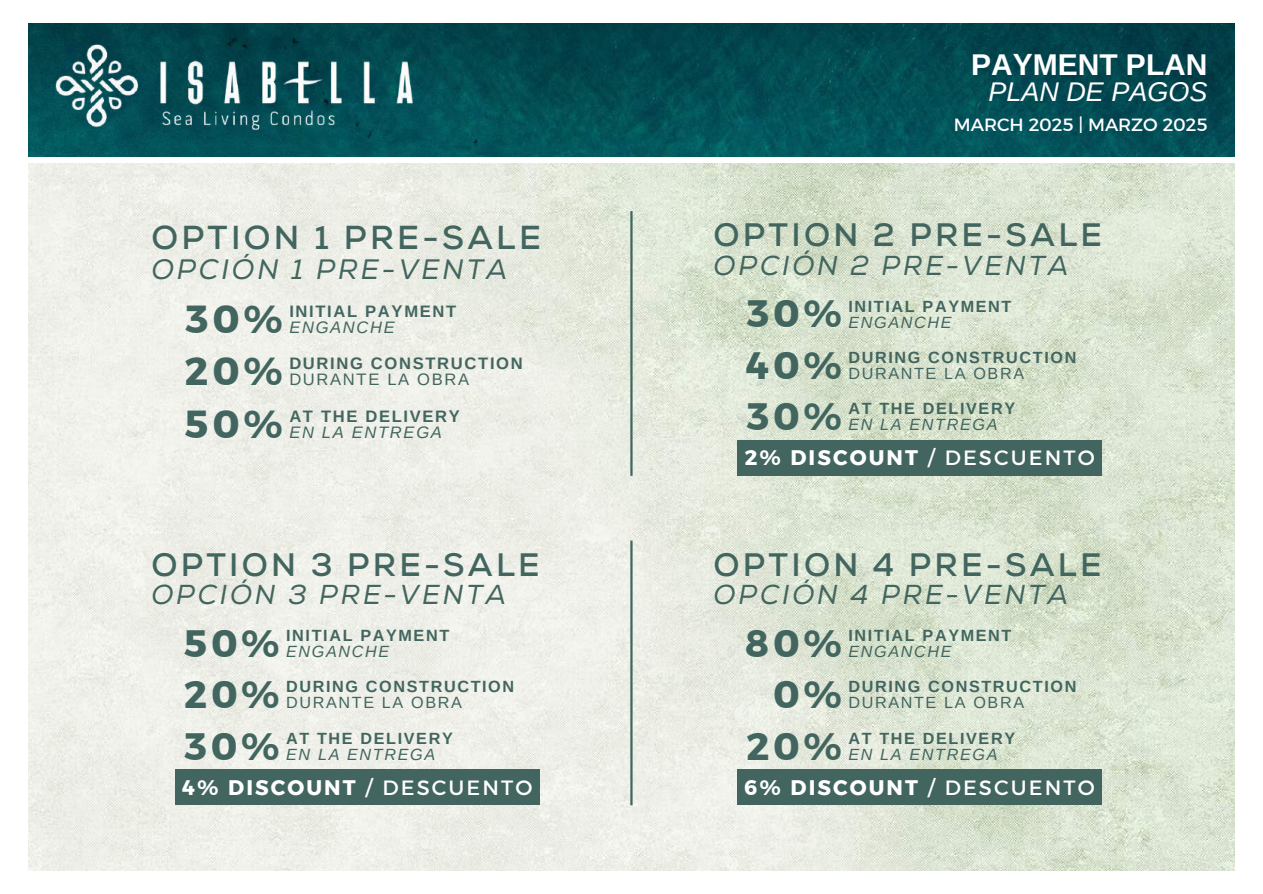
<style>
.page{position:relative;width:1263px;height:894px;background:#fff}
.page>*{position:absolute;margin:0;border:0;box-sizing:border-box;transform-origin:0 0}
.t1{font:39px "Kief Montaser Bold";color:#42665f}
.t2{font:38.1px "Kief Montaser Bold";letter-spacing:.1em;color:#42665f}
.t3{font:700 33.15px "Nexa";letter-spacing:.1em;color:#42665f}
.t4{font:700 32.4px "Nexa";letter-spacing:.1em;color:#42665f}
.t5{font:700 30px "Arimo";color:#fff}
.t6{font:italic 28.05px "Nexa";letter-spacing:.1em;color:#42665f}
.t7{font:italic 27.3px "Nexa";letter-spacing:.1em;color:#42665f}
.t8{font:italic 27px "Arimo";color:#fff}
.t9{font:21px "Kief Montaser Bold";letter-spacing:.1em;color:#fff}
.t10{font:18px "Kief Montaser Regular";color:#fff}
.t11{font:700 16.65px "Arimo";letter-spacing:.1em;color:#42665f}
.t12{font:italic 16.65px "Arimo";letter-spacing:.1em;color:#42665f}
.t13{font:16.65px "Arimo";letter-spacing:.1em;color:#42665f}
.t14{font:700 16.2px "Arimo";letter-spacing:.1em;color:#42665f}
.t15{font:italic 16.2px "Arimo";letter-spacing:.1em;color:#42665f}
.t16{font:16.2px "Arimo";letter-spacing:.1em;color:#42665f}
.s1{font-family:"Kief Montaser Regular"}
</style>
<div class="page">
<img style="left:28px;top:23px;width:1206px;height:133px">
<img style="left:28px;top:29px;width:421px;height:121px">
<img style="left:28px;top:163px;width:1206px;height:707px">
<div style="left:737px;top:440px;width:365px;height:35px;background:#42665f"></div>
<hr style="left:630px;top:211px;width:3px;height:264px;background:#42665f">
<hr style="left:630px;top:540px;width:3px;height:265px;background:#42665f">
<div style="left:175px;top:769px;width:364px;height:36px;background:#42665f"></div>
<div style="left:737px;top:769px;width:365px;height:36px;background:#42665f"></div>
<h3 class="t3" style="left:151px;top:218px;width:391px">OPTION 1 PRE-SALE</h3>
<h3 class="t6" style="left:151px;top:252px;width:358px">OPCIÓN 1 PRE-VENTA</h3>
<p class="t11" style="left:289px;top:301px;width:168px">INITIAL PAYMENT</p>
<h1 class="t1" style="left:185px;top:295px;width:99px">30%</h1>
<p class="t12" style="left:289px;top:317px;width:107px">ENGANCHE</p>
<p class="t11" style="left:289px;top:354px;width:235px">DURING CONSTRUCTION</p>
<h1 class="t1" style="left:185px;top:347px;width:99px">20%</h1>
<p class="t13" style="left:289px;top:370px;width:181px">DURANTE LA OBRA</p>
<p class="t11" style="left:289px;top:406px;width:172px">AT THE DELIVERY</p>
<h1 class="t1" style="left:184px;top:400px;width:100px">50%</h1>
<p class="t12" style="left:289px;top:422px;width:154px">EN LA ENTREGA</p>
<h3 class="t4" style="left:151px;top:545px;width:390px">OPTION 3 PRE-SALE</h3>
<h3 class="t7" style="left:151px;top:578px;width:356px">OPCIÓN 3 PRE-VENTA</h3>
<p class="t14" style="left:286px;top:626px;width:165px">INITIAL PAYMENT</p>
<h2 class="t2" style="left:183px;top:620px;width:97px">50%</h2>
<p class="t15" style="left:286px;top:642px;width:105px">ENGANCHE</p>
<p class="t14" style="left:286px;top:677px;width:230px">DURING CONSTRUCTION</p>
<h2 class="t2" style="left:184px;top:671px;width:97px">20%</h2>
<p class="t16" style="left:286px;top:693px;width:177px">DURANTE LA OBRA</p>
<p class="t14" style="left:286px;top:728px;width:168px">AT THE DELIVERY</p>
<h2 class="t2" style="left:184px;top:722px;width:97px">30%</h2>
<p class="t15" style="left:286px;top:744px;width:151px">EN LA ENTREGA</p>
<p class="t9" style="left:183px;top:774px;width:351px">4% DISCOUNT <span class="s1">/ DESCUENTO</span></p>
<h3 class="t5" style="left:971px;top:47px;width:238px">PAYMENT PLAN</h3>
<h3 class="t8" style="left:988px;top:76px;width:220px">PLAN DE PAGOS</h3>
<p class="t10" style="left:954px;top:113px;width:255px">MARCH 2025 | MARZO 2025</p>
<h3 class="t4" style="left:714px;top:216px;width:390px">OPTION 2 PRE-SALE</h3>
<h3 class="t7" style="left:714px;top:249px;width:356px">OPCIÓN 2 PRE-VENTA</h3>
<p class="t14" style="left:848px;top:297px;width:165px">INITIAL PAYMENT</p>
<h2 class="t2" style="left:746px;top:290px;width:97px">30%</h2>
<p class="t15" style="left:848px;top:313px;width:105px">ENGANCHE</p>
<p class="t14" style="left:848px;top:348px;width:230px">DURING CONSTRUCTION</p>
<h2 class="t2" style="left:746px;top:342px;width:97px">40%</h2>
<p class="t16" style="left:848px;top:364px;width:177px">DURANTE LA OBRA</p>
<p class="t14" style="left:848px;top:399px;width:168px">AT THE DELIVERY</p>
<h2 class="t2" style="left:746px;top:393px;width:97px">30%</h2>
<p class="t15" style="left:848px;top:415px;width:151px">EN LA ENTREGA</p>
<p class="t9" style="left:745px;top:445px;width:351px">2% DISCOUNT <span class="s1">/ DESCUENTO</span></p>
<h3 class="t4" style="left:714px;top:545px;width:389px">OPTION 4 PRE-SALE</h3>
<h3 class="t7" style="left:714px;top:578px;width:356px">OPCIÓN 4 PRE-VENTA</h3>
<p class="t14" style="left:848px;top:626px;width:165px">INITIAL PAYMENT</p>
<h2 class="t2" style="left:745px;top:620px;width:98px">80%</h2>
<p class="t15" style="left:848px;top:642px;width:105px">ENGANCHE</p>
<p class="t14" style="left:848px;top:677px;width:230px">DURING CONSTRUCTION</p>
<h2 class="t2" style="left:773px;top:671px;width:70px">0%</h2>
<p class="t16" style="left:848px;top:693px;width:177px">DURANTE LA OBRA</p>
<p class="t14" style="left:848px;top:728px;width:168px">AT THE DELIVERY</p>
<h2 class="t2" style="left:746px;top:722px;width:97px">20%</h2>
<p class="t15" style="left:848px;top:744px;width:151px">EN LA ENTREGA</p>
<p class="t9" style="left:744px;top:774px;width:352px">6% DISCOUNT <span class="s1">/ DESCUENTO</span></p>
</div>
